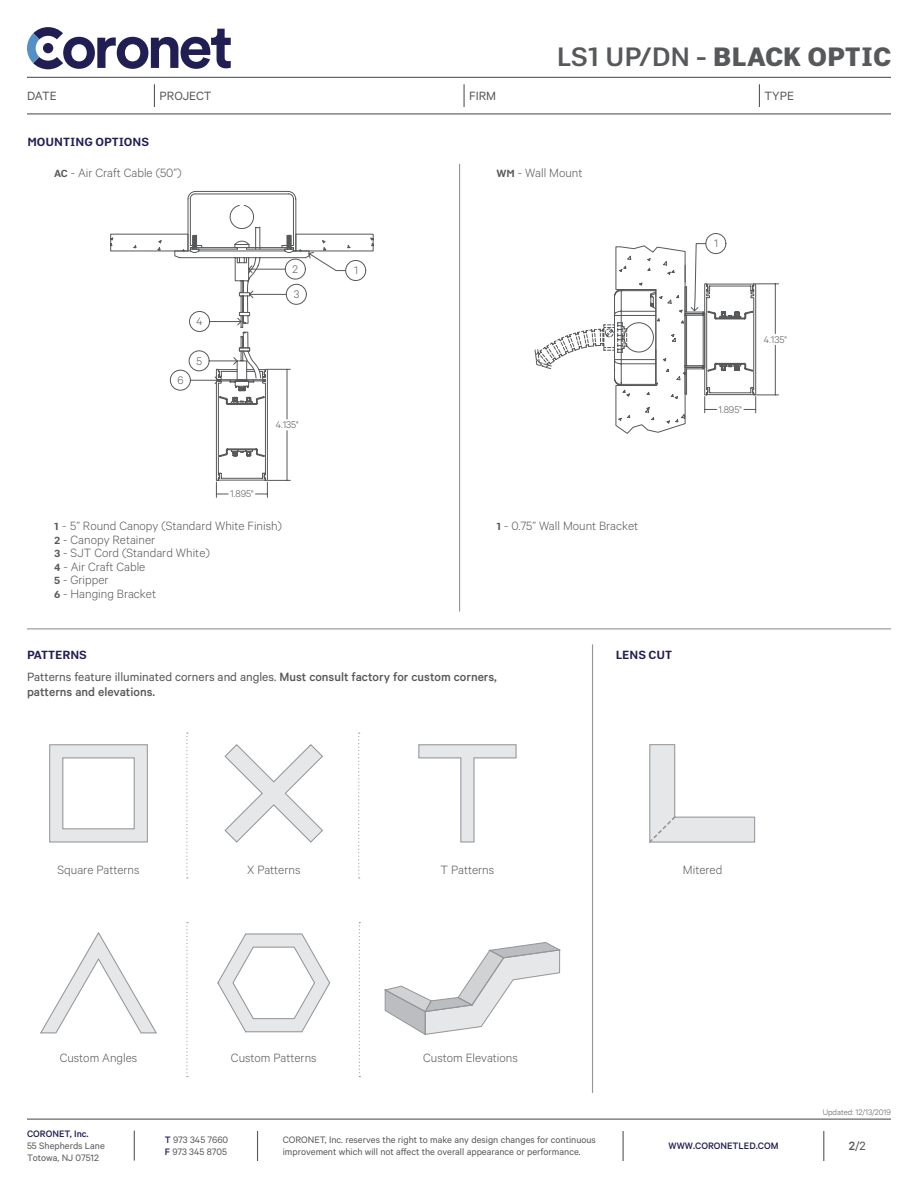
<style>
.page{position:relative;width:918px;height:1188px;background:#fff}
.page>*{position:absolute;margin:0;border:0;box-sizing:border-box;transform-origin:0 0}
.t1{font:27px "Abitare Sans 800 wt";color:#57585a}
.Description_Text{font:300 13.5px "Calibre";color:#57585a}
.Text{font:500 13.5px/15.8px "Calibre";color:#57585a}
.t2{font:13.5px "Calibre";color:#57585a}
.t3{font:300 12.3px "Calibre";color:#57585a}
.Blue_Head{font:12px "Abitare Sans 600 wt";color:#211e54}
.t4{font:300 10.95px "Calibre";color:#57585a}
.t5{font:10.5px/12px "Calibre";color:#57585a}
.t6{font:500 10.5px "Calibre";color:#211e54}
.t7{font:300 9px "Calibre";color:#57585a}
.s1{font-family:"Abitare Sans 500 wt"}
.s2{font-family:"Abitare Sans 600 wt";font-weight:400;font-size:10.5px}
.s3{font-weight:400}
.s4{font-weight:500;color:#211e54}
.s5{font-weight:500}
</style>
<div class="page">
<hr style="left:27px;top:77px;width:864px;height:1px;background:#57585a">
<hr style="left:27px;top:113px;width:864px;height:1px;background:#57585a">
<svg style="left:27px;top:27px;width:204px;height:42px"></svg>
<svg style="left:154px;top:84px;width:1px;height:23px"></svg>
<svg style="left:464px;top:84px;width:1px;height:23px"></svg>
<svg style="left:759px;top:84px;width:1px;height:23px"></svg>
<hr style="left:27px;top:1119px;width:864px;height:1px;background:#57585a">
<hr style="left:134px;top:1131px;width:1px;height:30px;background:#57585a">
<hr style="left:257px;top:1131px;width:1px;height:30px;background:#57585a">
<hr style="left:623px;top:1131px;width:1px;height:30px;background:#57585a">
<hr style="left:823px;top:1131px;width:1px;height:30px;background:#57585a">
<hr style="left:459px;top:164px;width:1px;height:448px;background:#939598">
<svg style="left:110px;top:191px;width:264px;height:307px"></svg>
<hr style="left:592px;top:644px;width:1px;height:449px;background:#939598">
<hr style="left:27px;top:628px;width:864px;height:1px;background:#939598">
<svg style="left:186px;top:733px;width:2px;height:146px"></svg>
<svg style="left:358px;top:733px;width:2px;height:146px"></svg>
<svg style="left:359px;top:922px;width:1px;height:155px"></svg>
<svg style="left:186px;top:922px;width:2px;height:155px"></svg>
<svg style="left:418px;top:744px;width:98px;height:98px"></svg>
<svg style="left:218px;top:933px;width:112px;height:100px"></svg>
<svg style="left:49px;top:744px;width:99px;height:98px"></svg>
<svg style="left:225px;top:744px;width:98px;height:99px"></svg>
<svg style="left:40px;top:932px;width:117px;height:101px"></svg>
<svg style="left:649px;top:744px;width:106px;height:99px"></svg>
<svg style="left:385px;top:942px;width:176px;height:93px"></svg>
<div style="left:705px;top:233px;width:21px;height:21px;border:1px solid #57585a;border-radius:50%"></div>
<svg style="left:534px;top:243px;width:245px;height:191px"></svg>
<h1 class="t1" style="left:557px;top:40px;width:336px"><span class="s1">LS1 UP/DN -</span> BLACK OPTIC</h1>
<p class="t2" style="left:27px;top:88px;width:31px">DATE</p>
<p class="t2" style="left:160px;top:88px;width:53px">PROJECT</p>
<p class="t2" style="left:469px;top:88px;width:28px">FIRM</p>
<p class="t2" style="left:765px;top:88px;width:31px">TYPE</p>
<p class="Blue_Head" style="left:27px;top:134px;width:123px">MOUNTING OPTIONS</p>
<p class="Description_Text" style="left:54px;top:165px;width:129px"><span class="s2">AC</span> - Air Craft Cable (50”)</p>
<p class="Description_Text" style="left:497px;top:165px;width:87px"><span class="s2">WM</span> - Wall Mount</p>
<p class="t3" style="left:177px;top:373px;width:8px">6</p>
<p class="t3" style="left:197px;top:314px;width:8px">4</p>
<p class="t3" style="left:196px;top:354px;width:7px">5</p>
<p class="t3" style="left:293px;top:262px;width:7px">2</p>
<p class="t3" style="left:354px;top:263px;width:6px">1</p>
<p class="t3" style="left:294px;top:287px;width:7px">3</p>
<p class="t4" style="left:276px;top:418px;width:25px">4.135"</p>
<p class="t4" style="left:230px;top:487px;width:25px">1.895"</p>
<p class="Description_Text" style="left:54px;top:518px;width:230px"><span class="s2">1</span> - 5” Round Canopy (Standard White Finish)</p>
<p class="Description_Text" style="left:54px;top:532px;width:103px"><span class="s2">2</span> - Canopy Retainer</p>
<p class="Description_Text" style="left:54px;top:545px;width:157px"><span class="s2">3</span> - SJT Cord (Standard White)</p>
<p class="Description_Text" style="left:54px;top:559px;width:93px"><span class="s2">4</span> - Air Craft Cable</p>
<p class="Description_Text" style="left:54px;top:572px;width:56px"><span class="s2">5</span> - Gripper</p>
<p class="Description_Text" style="left:54px;top:586px;width:104px"><span class="s2">6</span> - Hanging Bracket</p>
<p class="Description_Text" style="left:497px;top:518px;width:143px"><span class="s2">1</span> - 0.75” Wall Mount Bracket</p>
<p class="Blue_Head" style="left:27px;top:648px;width:61px">PATTERNS</p>
<p class="Text" style="left:27px;top:668px;width:471px"><span class="s3">Patterns feature illuminated corners and angles.</span> Must consult factory for custom corners, patterns and elevations.</p>
<p class="Blue_Head" style="left:616px;top:648px;width:58px">LENS CUT</p>
<p class="t3" style="left:714px;top:236px;width:6px">1</p>
<p class="t4" style="left:764px;top:333px;width:25px">4.135"</p>
<p class="t4" style="left:719px;top:403px;width:25px">1.895"</p>
<p class="Description_Text" style="left:58px;top:862px;width:83px">Square Patterns</p>
<p class="Description_Text" style="left:247px;top:862px;width:55px">X Patterns</p>
<p class="Description_Text" style="left:441px;top:862px;width:55px">T Patterns</p>
<p class="Description_Text" style="left:683px;top:862px;width:41px">Mitered</p>
<p class="Description_Text" style="left:60px;top:1050px;width:79px">Custom Angles</p>
<p class="Description_Text" style="left:231px;top:1050px;width:87px">Custom Patterns</p>
<p class="Description_Text" style="left:423px;top:1050px;width:96px">Custom Elevations</p>
<p class="t7" style="left:823px;top:1107px;width:70px">Updated: 12/13/2019</p>
<p class="t6" style="left:27px;top:1128px;width:63px">CORONET, Inc.</p>
<p class="t5" style="left:27px;top:1139px;width:79px">55 Shepherds Lane<br>Totowa, NJ 07512</p>
<p class="t5" style="left:165px;top:1134px;width:65px"><span class="s4">T</span> 973 345 7660<br><span class="s4">F</span> 973 345 8705</p>
<p class="t6" style="left:669px;top:1140px;width:111px">WWW.CORONETLED.COM</p>
<p class="t5" style="left:283px;top:1134px;width:315px">CORONET, Inc. reserves the right to make any design changes for continuous improvement which will not affect the overall appearance or performance.</p>
<p class="t2" style="left:849px;top:1138px;width:18px"><span class="s5">2</span>/2</p>
</div>
